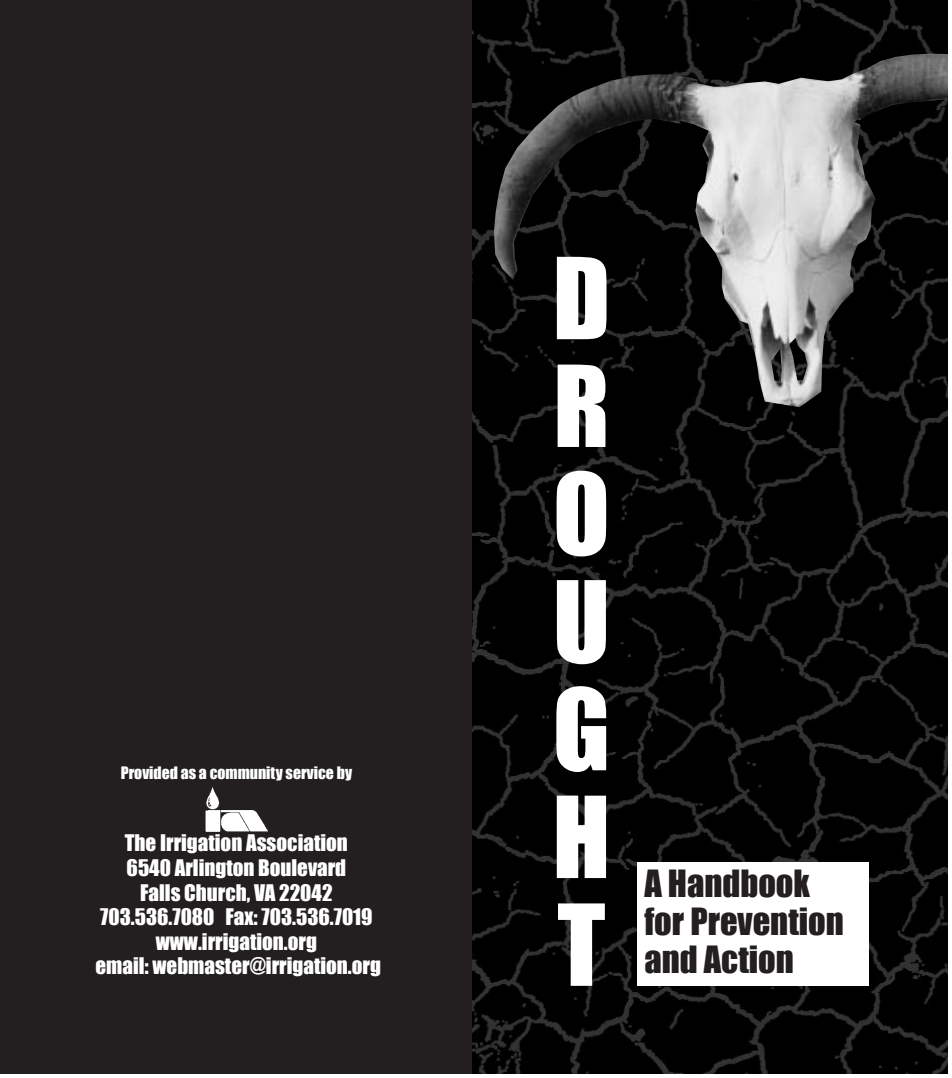
<style>
.page{position:relative;width:952px;height:1078px;background:#fff}
.page>*{position:absolute;margin:0;border:0;box-sizing:border-box;transform-origin:0 0}
.t1{font:104.12px/107.6px "Impact";color:#fff;text-align:justify}
.t2{font:34.48px/38px "Impact";color:#231f20}
.t3{font:21px/24.5px "Impact";color:#fff;text-align:center}
.t4{font:15.75px "Impact";color:#fff}
</style>
<div class="page">
<div style="left:0;top:0;width:488px;height:1073px;background:#231f20"></div>
<img style="left:472px;top:0;width:475px;height:1073px">
<div style="left:637px;top:862px;width:231px;height:123px;background:#fff"></div>
<img style="left:494px;top:54px;width:453px;height:353px">
<img style="left:205px;top:787px;width:63px;height:45px">
<p class="t4" style="left:121px;top:767px;width:233px">Provided as a community service by</p>
<p class="t3" style="left:96px;top:832px;width:287px">The Irrigation Association<br>6540 Arlington Boulevard<br>Falls Church, VA 22042<br>703.536.7080 Fax: 703.536.7019 www.irrigation.org<br>email: webmaster@irrigation.org</p>
<h1 class="t1" style="left:552px;top:252px;width:59px">D R O U G H T</h1>
<h2 class="t2" style="left:644px;top:867px;width:201px">A Handbook for Prevention and Action</h2>
</div>
